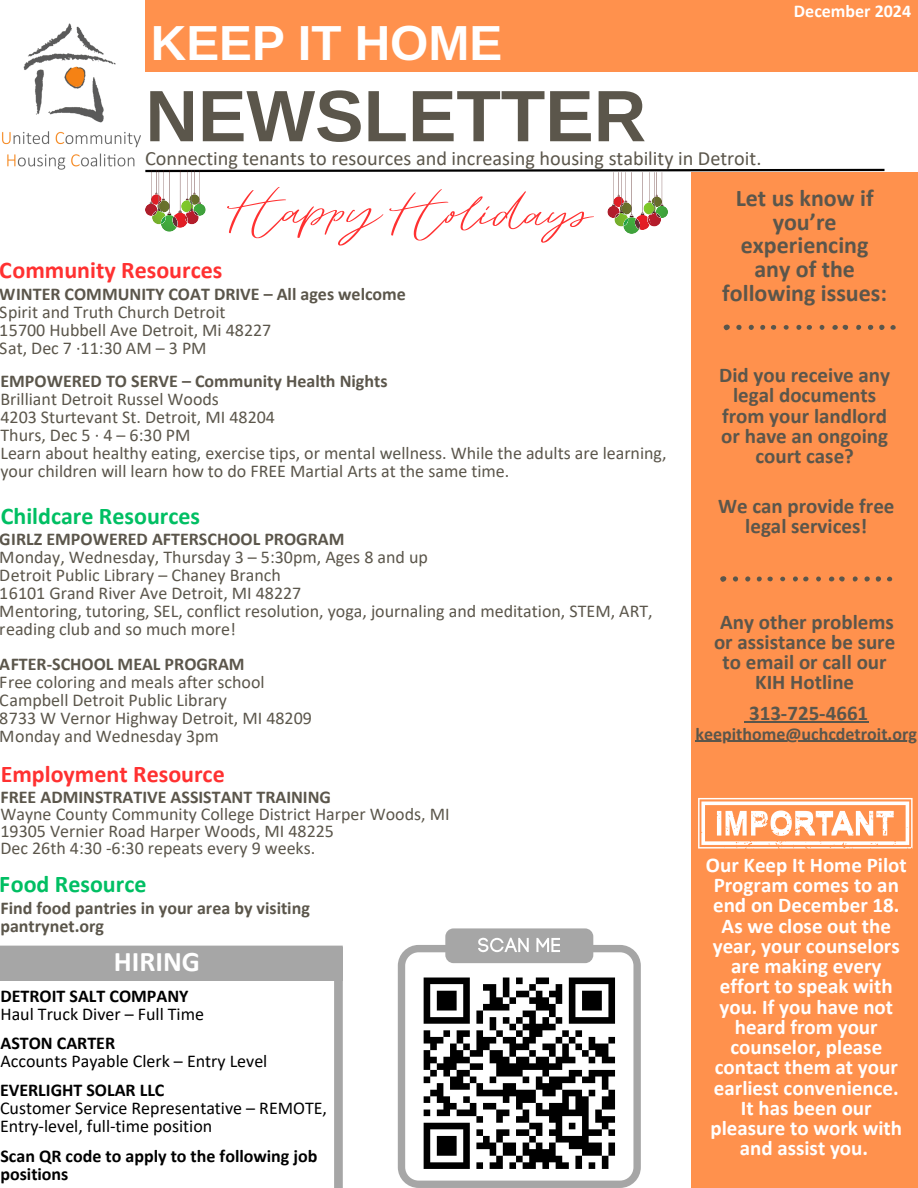
<style>
.page{position:relative;width:918px;height:1188px;background:#fff}
.page>*{position:absolute;margin:0;border:0;box-sizing:border-box;transform-origin:0 0}
.t1{font:72.75px "Ramabhadra";color:#5b564b}
.t2{font:49.2px "Ramabhadra";color:#fff}
.t3{font:700 28.5px "Calibri";color:#fff}
.t4{font:700 24px/23.7px "Calibri";color:#5b564b;text-align:center}
.t5{font:700 24px "Calibri";color:#ff3131}
.t6{font:700 24px "Calibri";color:#00bf63}
.t7{font:700 21px/20.2px "Calibri";color:#fff;text-align:center}
.t8{font:700 21px/20.2px "Calibri";color:#5b564b;text-align:center}
.t9{font:20.25px "Calibri";color:#5b564b}
.t10{font:18px/18px "Calibri";color:#5b564b}
.t11{font:700 18px/18px "Calibri";color:#5b564b}
.t12{font:18px/18px "Calibri";color:#000}
.t13{font:700 18px/18px "Calibri";color:#000}
.t14{font:700 18px "Calibri";color:#fff}
</style>
<div class="page">
<div style="left:145px;top:0;width:773px;height:71px;background:#ff914d"></div>
<div style="left:691px;top:172px;width:227px;height:1016px;background:#ff914d"></div>
<svg style="left:723px;top:325px;width:7px;height:5px"></svg>
<svg style="left:868px;top:325px;width:5px;height:5px"></svg>
<svg style="left:736px;top:325px;width:6px;height:5px"></svg>
<svg style="left:832px;top:325px;width:16px;height:5px"></svg>
<svg style="left:749px;top:325px;width:5px;height:5px"></svg>
<svg style="left:807px;top:325px;width:5px;height:5px"></svg>
<svg style="left:856px;top:325px;width:5px;height:5px"></svg>
<svg style="left:879px;top:325px;width:17px;height:5px"></svg>
<svg style="left:796px;top:325px;width:5px;height:5px"></svg>
<svg style="left:760px;top:325px;width:16px;height:5px"></svg>
<svg style="left:820px;top:325px;width:4px;height:5px"></svg>
<svg style="left:784px;top:325px;width:5px;height:5px"></svg>
<svg style="left:720px;top:576px;width:7px;height:6px"></svg>
<svg style="left:876px;top:576px;width:5px;height:6px"></svg>
<svg style="left:865px;top:576px;width:5px;height:6px"></svg>
<svg style="left:733px;top:576px;width:5px;height:6px"></svg>
<svg style="left:829px;top:576px;width:16px;height:6px"></svg>
<svg style="left:745px;top:576px;width:5px;height:6px"></svg>
<svg style="left:853px;top:576px;width:5px;height:6px"></svg>
<svg style="left:887px;top:577px;width:6px;height:4px"></svg>
<svg style="left:793px;top:576px;width:16px;height:5px"></svg>
<svg style="left:757px;top:577px;width:16px;height:5px"></svg>
<svg style="left:816px;top:577px;width:5px;height:4px"></svg>
<svg style="left:780px;top:577px;width:5px;height:4px"></svg>
<img style="left:2px;top:23px;width:139px;height:147px">
<svg style="left:0;top:946px;width:343px;height:242px"></svg>
<svg style="left:698px;top:798px;width:215px;height:51px"></svg>
<svg style="left:145px;top:168px;width:740px;height:77px"></svg>
<svg style="left:398px;top:945px;width:243px;height:243px"></svg>
<div style="left:445px;top:928px;width:148px;height:35px;background:#a6a6a6;border-radius:8px"></div>
<svg style="left:478px;top:938px;width:51px;height:14px"></svg>
<svg style="left:536px;top:938px;width:24px;height:14px"></svg>
<hr style="left:749px;top:722px;width:119px;height:1px;background:#5b564b">
<hr style="left:695px;top:741px;width:222px;height:1px;background:#5b564b">
<h5 class="t2" style="left:151px;top:15px;width:353px">KEEP IT HOME</h5>
<h2 class="t1" style="left:145px;top:74px;width:502px">NEWSLETTER</h2>
<p class="t9" style="left:145px;top:150px;width:618px">Connecting tenants to resources and increasing housing stability in Detroit.</p>
<p class="t14" style="left:794px;top:3px;width:119px">December 2024</p>
<p class="t5" style="left:0;top:260px;width:224px">Community Resources</p>
<p class="t11" style="left:0;top:286px;width:408px">WINTER COMMUNITY COAT DRIVE – All ages welcome</p>
<p class="t10" style="left:0;top:304px;width:227px">Spirit and Truth Church Detroit</p>
<p class="t10" style="left:0;top:322px;width:273px">15700 Hubbell Ave Detroit, Mi 48227</p>
<p class="t10" style="left:0;top:340px;width:208px">Sat, Dec 7 ·11:30 AM – 3 PM</p>
<p class="t11" style="left:0;top:373px;width:389px">EMPOWERED TO SERVE – Community Health Nights</p>
<p class="t10" style="left:0;top:391px;width:220px">Brilliant Detroit Russel Woods</p>
<p class="t10" style="left:0;top:409px;width:276px">4203 Sturtevant St. Detroit, MI 48204</p>
<p class="t10" style="left:0;top:427px;width:192px">Thurs, Dec 5 · 4 – 6:30 PM</p>
<h4 class="t10" style="left:0;top:445px;width:668px">Learn about healthy eating, exercise tips, or mental wellness. While the adults are learning, your children will learn how to do FREE Martial Arts at the same time.</h4>
<h1 class="t6" style="left:1px;top:506px;width:201px">Childcare Resources</h1>
<h6 class="t11" style="left:0;top:531px;width:346px">GIRLZ EMPOWERED AFTERSCHOOL PROGRAM</h6>
<p class="t10" style="left:0;top:549px;width:430px">Monday, Wednesday, Thursday 3 – 5:30pm, Ages 8 and up</p>
<p class="t10" style="left:0;top:567px;width:283px">Detroit Public Library – Chaney Branch</p>
<h4 class="t10" style="left:0;top:585px;width:303px">16101 Grand River Ave Detroit, MI 48227</h4>
<p class="t10" style="left:0;top:603px;width:654px">Mentoring, tutoring, SEL, conflict resolution, yoga, journaling and meditation, STEM, ART, reading club and so much more!</p>
<p class="t11" style="left:0;top:656px;width:246px">AFTER-SCHOOL MEAL PROGRAM</p>
<p class="t10" style="left:0;top:674px;width:266px">Free coloring and meals after school</p>
<p class="t10" style="left:0;top:692px;width:229px">Campbell Detroit Public Library</p>
<p class="t10" style="left:0;top:710px;width:314px">8733 W Vernor Highway Detroit, MI 48209</p>
<p class="t10" style="left:0;top:728px;width:221px">Monday and Wednesday 3pm</p>
<p class="t5" style="left:1px;top:764px;width:226px">Employment Resource</p>
<p class="t11" style="left:0;top:789px;width:332px">FREE ADMINSTRATIVE ASSISTANT TRAINING</p>
<p class="t10" style="left:0;top:806px;width:451px">Wayne County Community College District Harper Woods, MI</p>
<p class="t10" style="left:0;top:823px;width:335px">19305 Vernier Road Harper Woods, MI 48225</p>
<p class="t10" style="left:0;top:840px;width:316px">Dec 26th 4:30 -6:30 repeats every 9 weeks.</p>
<h4 class="t6" style="left:0;top:874px;width:148px">Food Resource</h4>
<p class="t11" style="left:0;top:901px;width:311px">Find food pantries in your area by visiting pantrynet.org</p>
<h5 class="t3" style="left:114px;top:949px;width:88px">HIRING</h5>
<p class="t13" style="left:0;top:988px;width:190px">DETROIT SALT COMPANY</p>
<p class="t12" style="left:0;top:1006px;width:205px">Haul Truck Diver – Full Time</p>
<p class="t13" style="left:0;top:1036px;width:116px">ASTON CARTER</p>
<h4 class="t12" style="left:0;top:1054px;width:268px">Accounts Payable Clerk – Entry Level</h4>
<p class="t13" style="left:0;top:1082px;width:166px">EVERLIGHT SOLAR LLC</p>
<p class="t12" style="left:0;top:1100px;width:329px">Customer Service Representative – REMOTE,<br>Entry-level, full-time position</p>
<p class="t13" style="left:0;top:1148px;width:318px">Scan QR code to apply to the following job positions</p>
<h5 class="t4" style="left:722px;top:188px;width:166px">Let us know if you’re experiencing any of the following issues:</h5>
<p class="t8" style="left:719px;top:367px;width:172px">Did you receive any legal documents from your landlord or have an ongoing court case?</p>
<p class="t8" style="left:718px;top:498px;width:178px">We can provide free legal services!</p>
<p class="t8" style="left:714px;top:613px;width:183px">Any other problems or assistance be sure to email or call our<br>KIH Hotline</p>
<h5 class="t8" style="left:749px;top:705px;width:121px">313-725-4661</h5>
<p class="t11" style="left:695px;top:726px;width:223px">keepithome@uchcdetroit.org</p>
<h4 class="t7" style="left:706px;top:857px;width:202px">Our Keep It Home Pilot<br>Program comes to an end on December 18.<br>As we close out the year, your counselors are making every effort to speak with you. If you have not heard from your counselor, please contact them at your earliest convenience.<br>It has been our pleasure to work with and assist you.</h4>
</div>
